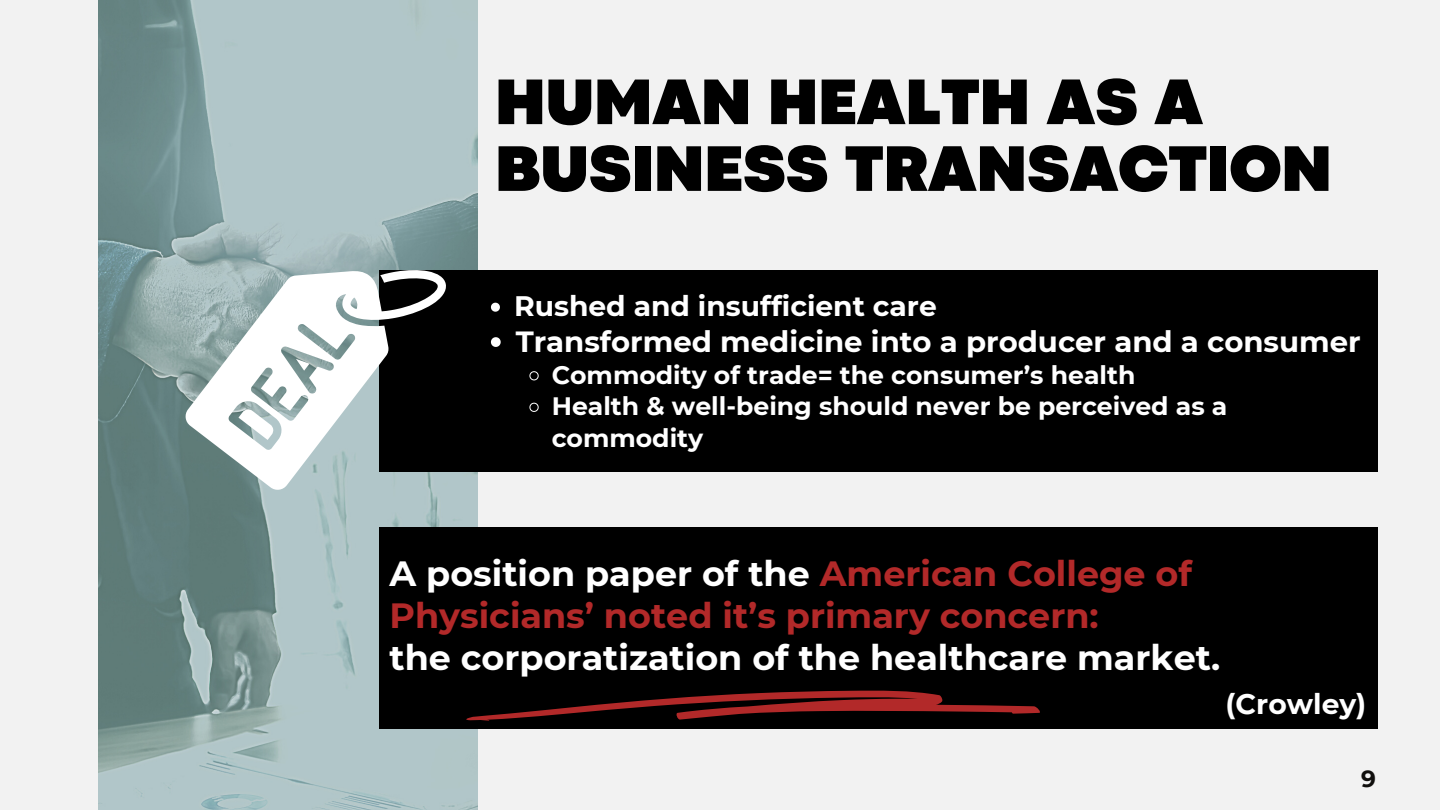
<style>
.page{position:relative;width:1440px;height:810px;background:#f2f2f2}
.page>*{position:absolute;margin:0;border:0;box-sizing:border-box;transform-origin:0 0}
.t1{font:900 67.2px/66.8px "Codec Pro";color:#000}
.t2{font:700 35px/42px "Montserrat";color:#b22929}
.t3{font:700 35px "Montserrat";color:#fff}
.t4{font:700 29.2px "Montserrat";color:#fff}
.t5{font:700 28.2px "Montserrat";color:#fff}
.t6{font:700 25.2px/31.5px "Montserrat";color:#fff}
.t7{font:700 23.3px "Montserrat";color:#100f0d}
.s1{color:#fff}
</style>
<div class="page">
<img style="left:98px;top:0;width:379px;height:810px">
<div style="left:379px;top:270px;width:999px;height:202px;background:#000"></div>
<svg style="left:184px;top:270px;width:263px;height:221px"></svg>
<svg style="left:491px;top:303px;width:9px;height:9px"></svg>
<svg style="left:491px;top:337px;width:10px;height:10px"></svg>
<svg style="left:529px;top:371px;width:10px;height:10px"></svg>
<svg style="left:529px;top:402px;width:10px;height:10px"></svg>
<div style="left:379px;top:527px;width:999px;height:202px;background:#000"></div>
<svg style="left:466px;top:690px;width:574px;height:31px"></svg>
<p class="t1" style="left:495px;top:73px;width:838px">HUMAN HEALTH AS A<br>BUSINESS TRANSACTION</p>
<p class="t5" style="left:514px;top:289px;width:424px">Rushed and insufficient care</p>
<p class="t4" style="left:516px;top:324px;width:846px">Transformed medicine into a producer and a consumer</p>
<p class="t6" style="left:552px;top:359px;width:585px">Commodity of trade= the consumer’s health</p>
<p class="t6" style="left:552px;top:390px;width:677px">Health &amp; well-being should never be perceived as a commodity</p>
<p class="t2" style="left:389px;top:552px;width:804px"><span class="s1">A position paper of the</span> American College of<br>Physicians’ noted it’s primary concern:</p>
<p class="t3" style="left:389px;top:636px;width:832px">the corporatization of the healthcare market.</p>
<p class="t5" style="left:1226px;top:686px;width:142px">(Crowley)</p>
<p class="t7" style="left:1361px;top:764px;width:16px">9</p>
</div>
